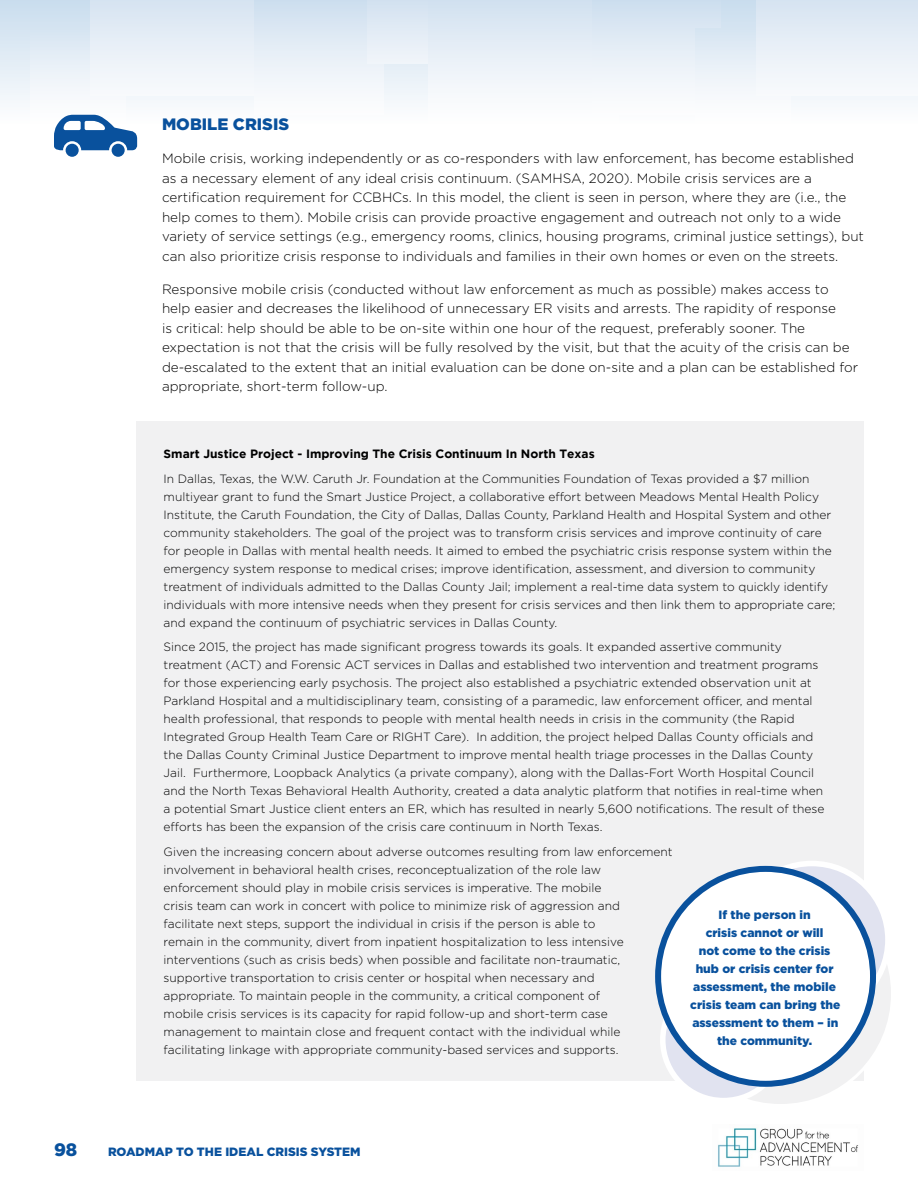
<style>
.page{position:relative;width:918px;height:1188px;background:#fff}
.page>*{position:absolute;margin:0;border:0;box-sizing:border-box;transform-origin:0 0}
.t1{font:900 18px "Gotham";color:#09519d}
.t2{font:900 16.5px "Gotham";color:#09519d}
.t3{font:300 13.5px/19.5px "Gotham";color:#000}
.t4{font:300 12px/18px "Gotham";color:#000}
.t5{font:900 12px/18px "Gotham";color:#09519d;text-align:center}
.t6{font:700 12px "Gotham";color:#000}
</style>
<div class="page">
<div style="left:0;top:0;width:918px;height:135px;background:linear-gradient(to bottom,#c9ddee,#fff)"></div>
<div style="left:30px;top:29px;width:95px;height:95px;background:linear-gradient(to bottom,#d9e6f2,#fff)"></div>
<div style="left:91px;top:0;width:190px;height:95px;background:linear-gradient(to bottom,#d7e4f1,#f9fbfd)"></div>
<div style="left:255px;top:0;width:128px;height:115px;background:linear-gradient(to bottom,#cfdfef,#fff)"></div>
<div style="left:368px;top:0;width:95px;height:64px;background:linear-gradient(to bottom,#d3e1f0,#f1f5fa)"></div>
<div style="left:428px;top:0;width:190px;height:135px;background:linear-gradient(to bottom,#d4e2f0,#fff)"></div>
<div style="left:592px;top:0;width:129px;height:115px;background:linear-gradient(to bottom,#cfdfef,#fff)"></div>
<div style="left:696px;top:29px;width:95px;height:95px;background:linear-gradient(to bottom,#d8e6f2,#fff)"></div>
<div style="left:756px;top:0;width:162px;height:95px;background:linear-gradient(to bottom,#d7e4f1,#f9fbfd)"></div>
<img style="left:717px;top:1128px;width:142px;height:39px">
<div style="left:137px;top:421px;width:727px;height:660px;background:#f1f1f2"></div>
<div style="left:669px;top:882px;width:223px;height:224px;background:#f1f1f2;border-radius:50%"></div>
<svg style="left:736px;top:864px;width:152px;height:152px;fill:#e1e3f0"></svg>
<div style="left:733px;top:861px;width:158px;height:158px;border:6px solid #fff;border-radius:50%"></div>
<svg style="left:663px;top:979px;width:121px;height:122px;fill:#e1e3f0"></svg>
<div style="left:660px;top:977px;width:127px;height:126px;border:6px solid #fff;border-radius:50%"></div>
<div style="left:658px;top:869px;width:215px;height:215px;background:#fff;border-radius:50%"></div>
<div style="left:655px;top:866px;width:221px;height:221px;border:6px solid #09519d;border-radius:50%"></div>
<svg style="left:54px;top:115px;width:83px;height:42px"></svg>
<h2 class="t2" style="left:162px;top:115px;width:129px">MOBILE CRISIS</h2>
<p class="t3" style="left:162px;top:148px;width:704px">Mobile crisis, working independently or as co-responders with law enforcement, has become established as a necessary element of any ideal crisis continuum. (SAMHSA, 2020). Mobile crisis services are a certification requirement for CCBHCs. In this model, the client is seen in person, where they are (i.e., the help comes to them). Mobile crisis can provide proactive engagement and outreach not only to a wide variety of service settings (e.g., emergency rooms, clinics, housing programs, criminal justice settings), but can also prioritize crisis response to individuals and families in their own homes or even on the streets.</p>
<p class="t3" style="left:162px;top:279px;width:698px">Responsive mobile crisis (conducted without law enforcement as much as possible) makes access to help easier and decreases the likelihood of unnecessary ER visits and arrests. The rapidity of response<br>is critical: help should be able to be on-site within one hour of the request, preferably sooner. The expectation is not that the crisis will be fully resolved by the visit, but that the acuity of the crisis can be de-escalated to the extent that an initial evaluation can be done on-site and a plan can be established for appropriate, short-term follow-up.</p>
<p class="t6" style="left:164px;top:447px;width:433px">Smart Justice Project - Improving The Crisis Continuum In North Texas</p>
<p class="t4" style="left:164px;top:469px;width:673px">In Dallas, Texas, the W.W. Caruth Jr. Foundation at the Communities Foundation of Texas provided a $7 million multiyear grant to fund the Smart Justice Project, a collaborative effort between Meadows Mental Health Policy Institute, the Caruth Foundation, the City of Dallas, Dallas County, Parkland Health and Hospital System and other community stakeholders. The goal of the project was to transform crisis services and improve continuity of care for people in Dallas with mental health needs. It aimed to embed the psychiatric crisis response system within the emergency system response to medical crises; improve identification, assessment, and diversion to community treatment of individuals admitted to the Dallas County Jail; implement a real-time data system to quickly identify individuals with more intensive needs when they present for crisis services and then link them to appropriate care; and expand the continuum of psychiatric services in Dallas County.</p>
<p class="t4" style="left:164px;top:638px;width:662px">Since 2015, the project has made significant progress towards its goals. It expanded assertive community treatment (ACT) and Forensic ACT services in Dallas and established two intervention and treatment programs for those experiencing early psychosis. The project also established a psychiatric extended observation unit at Parkland Hospital and a multidisciplinary team, consisting of a paramedic, law enforcement officer, and mental health professional, that responds to people with mental health needs in crisis in the community (the Rapid Integrated Group Health Team Care or RIGHT Care). In addition, the project helped Dallas County officials and the Dallas County Criminal Justice Department to improve mental health triage processes in the Dallas County Jail. Furthermore, Loopback Analytics (a private company), along with the Dallas-Fort Worth Hospital Council and the North Texas Behavioral Health Authority, created a data analytic platform that notifies in real-time when a potential Smart Justice client enters an ER, which has resulted in nearly 5,600 notifications. The result of these efforts has been the expansion of the crisis care continuum in North Texas.</p>
<p class="t4" style="left:164px;top:843px;width:510px">Given the increasing concern about adverse outcomes resulting from law enforcement involvement in behavioral health crises, reconceptualization of the role law enforcement should play in mobile crisis services is imperative. The mobile<br>crisis team can work in concert with police to minimize risk of aggression and facilitate next steps, support the individual in crisis if the person is able to<br>remain in the community, divert from inpatient hospitalization to less intensive interventions (such as crisis beds) when possible and facilitate non-traumatic, supportive transportation to crisis center or hospital when necessary and<br>appropriate. To maintain people in the community, a critical component of<br>mobile crisis services is its capacity for rapid follow-up and short-term case management to maintain close and frequent contact with the individual while facilitating linkage with appropriate community-based services and supports.</p>
<p class="t5" style="left:690px;top:905px;width:152px">If the person in<br>crisis cannot or will<br>not come to the crisis hub or crisis center for assessment, the mobile crisis team can bring the assessment to them – in the community.</p>
<h1 class="t1" style="left:54px;top:1139px;width:25px">98</h1>
<p class="t5" style="left:108px;top:1142px;width:254px">ROADMAP TO THE IDEAL CRISIS SYSTEM</p>
</div>
